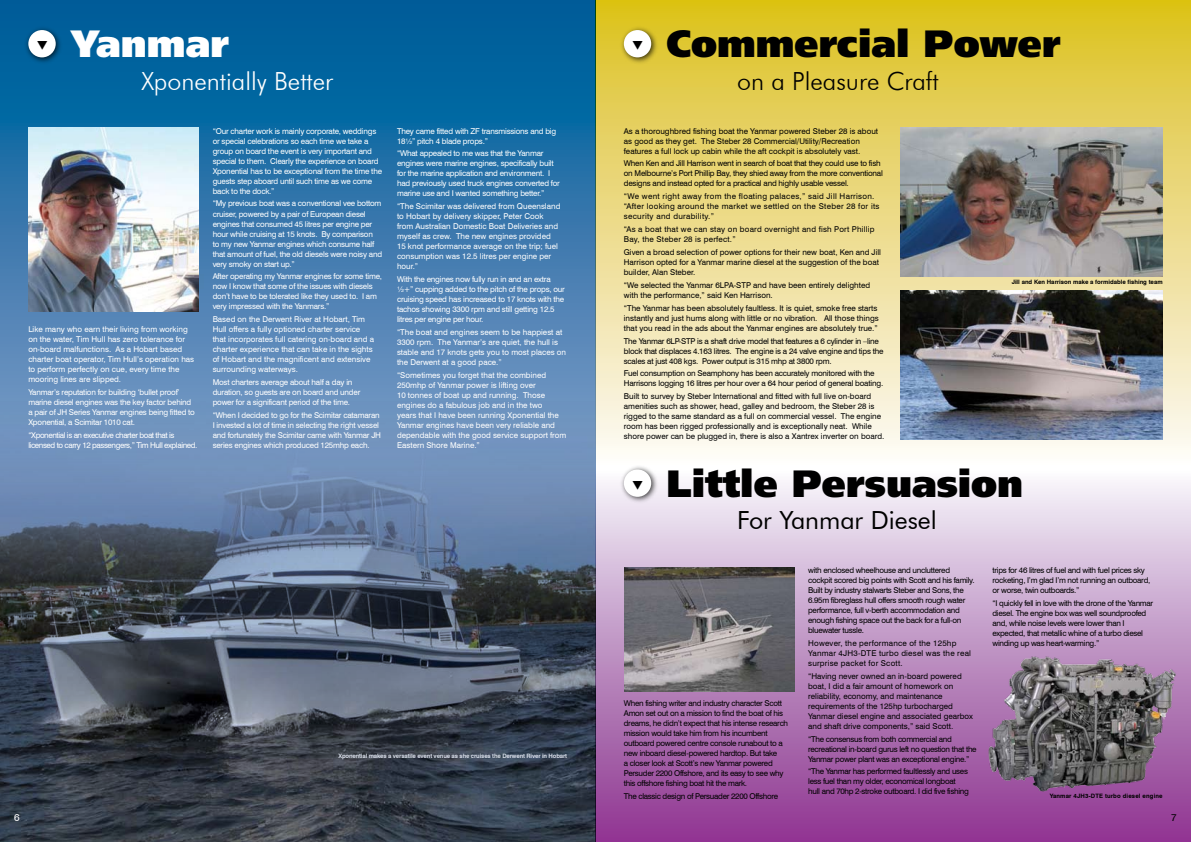
<style>
.page{position:relative;width:1191px;height:842px;background:#fff}
.page>*{position:absolute;margin:0;border:0;box-sizing:border-box;transform-origin:0 0}
.t1{font:900 38px "Frutiger";color:#000}
.t2{font:900 38px "Frutiger";color:#fff}
.t3{font:300 25px "Futura BT";color:#fff}
.t4{font:300 25px "Futura BT";color:#000}
.t5{font:25px "Futura BT";color:#000}
.t6{font:8px/10px "Swiss 721 BT";letter-spacing:-.025em;color:#000}
.t7{font:8px/10px "Swiss 721 BT";letter-spacing:-.025em;color:#fff}
.t8{font:8px/10px "Swiss 721 BT";color:#000}
.t9{font:8px/10px "Swiss 721 BT";color:#fff}
.t10{font:8px/10px "Swiss 721 BT";letter-spacing:.025em;color:#000}
.t11{font:8px/10px "Swiss 721 BT";letter-spacing:.035em;color:#000}
.t12{font:8px/10px "Swiss 721 BT";letter-spacing:-.05em;color:#fff}
.t13{font:700 6px "Swiss 721 BT";letter-spacing:-.025em;color:#fffefa}
.t14{font:700 6px "Swiss 721 BT";color:#000}
.t15{font:700 6px "Swiss 721 BT";letter-spacing:.025em;color:#000}
</style>
<div class="page">
<svg style="left:0;top:0;width:595px;height:842px;background:#40698d"></svg>
<div style="left:595px;top:0;width:596px;height:468px;background:linear-gradient(to bottom,#dcc020,#fdfafb)"></div>
<div style="left:595px;top:468px;width:596px;height:374px;background:linear-gradient(to bottom,#f5f6fa,#8b328e)"></div>
<img style="left:28px;top:128px;width:170px;height:184px">
<img style="left:900px;top:291px;width:262px;height:148px">
<img style="left:900px;top:128px;width:262px;height:148px">
<div style="left:24px;top:25px;width:40px;height:40px;background:#000;opacity:.75"></div>
<div style="left:28px;top:30px;width:28px;height:27px;background:#fff;border-radius:50%"></div>
<div style="left:619px;top:25px;width:40px;height:40px;background:#000;opacity:.75"></div>
<div style="left:624px;top:30px;width:27px;height:27px;background:#fff;border-radius:50%"></div>
<div style="left:619px;top:465px;width:40px;height:40px;background:#000;opacity:.75"></div>
<div style="left:624px;top:469px;width:27px;height:28px;background:#fff;border-radius:50%"></div>
<img style="left:624px;top:567px;width:170px;height:124px">
<img style="left:985px;top:655px;width:192px;height:139px">
<h1 class="t2" style="left:71px;top:21px;width:160px">Yanmar</h1>
<h2 class="t3" style="left:142px;top:66px;width:193px">Xponentially Better</h2>
<p class="t9" style="left:28px;top:324px;width:167px">Like many who earn their living from working on the water, Tim Hull has zero tolerance for on-board malfunctions. As a Hobart based charter boat operator, Tim Hull’s operation has to perform perfectly on cue, every time the mooring lines are slipped.</p>
<p class="t7" style="left:28px;top:387px;width:168px">Yanmar’s reputation for building ‘bullet proof’ marine diesel engines was the key factor behind a pair of JH Series Yanmar engines being fitted to Xponential, a Scimitar 1010 cat.</p>
<p class="t12" style="left:28px;top:430px;width:170px">“Xponential is an executive charter boat that is licensed to carry 12 passengers,” Tim Hull explained.</p>
<p class="t7" style="left:213px;top:126px;width:171px">“Our charter work is mainly corporate, weddings or special celebrations so each time we take a group on board the event is very important and special to them. Clearly the experience on board Xponential has to be exceptional from the time the guests step aboard until such time as we come back to the dock.”</p>
<p class="t7" style="left:213px;top:199px;width:171px">“My previous boat was a conventional vee bottom cruiser, powered by a pair of European diesel engines that consumed 45 litres per engine per hour while cruising at 15 knots. By comparison<br>to my new Yanmar engines which consume half that amount of fuel, the old diesels were noisy and very smoky on start up.”</p>
<p class="t7" style="left:213px;top:271px;width:171px">After operating my Yanmar engines for some time, now I know that some of the issues with diesels don’t have to be tolerated like they used to. I am very impressed with the Yanmars.”</p>
<p class="t9" style="left:213px;top:314px;width:163px">Based on the Derwent River at Hobart, Tim Hull offers a fully optioned charter service that incorporates full catering on-board and a charter experience that can take in the sights of Hobart and the magnificent and extensive surrounding waterways.</p>
<p class="t7" style="left:213px;top:377px;width:149px">Most charters average about half a day in duration, so guests are on board and under power for a significant period of the time.</p>
<p class="t7" style="left:213px;top:410px;width:170px">“When I decided to go for the Scimitar catamaran I invested a lot of time in selecting the right vessel and fortunately the Scimitar came with Yanmar JH series engines which produced 125mhp each.</p>
<p class="t7" style="left:397px;top:126px;width:161px">They came fitted with ZF transmissions and big<br>18½” pitch 4 blade props.”</p>
<p class="t7" style="left:397px;top:149px;width:164px">“What appealed to me was that the Yanmar engines were marine engines, specifically built for the marine application and environment. I had previously used truck engines converted for marine use and I wanted something better.”</p>
<p class="t9" style="left:397px;top:201px;width:165px">“The Scimitar was delivered from Queensland to Hobart by delivery skipper, Peter Cook from Australian Domestic Boat Deliveries and myself as crew. The new engines provided 15 knot performance average on the trip; fuel consumption was 12.5 litres per engine per hour.”</p>
<p class="t7" style="left:397px;top:274px;width:169px">With the engines now fully run in and an extra ½+” cupping added to the pitch of the props, our cruising speed has increased to 17 knots with the tachos showing 3300 rpm and still getting 12.5 litres per engine per hour.</p>
<p class="t9" style="left:397px;top:327px;width:171px">“The boat and engines seem to be happiest at 3300 rpm. The Yanmar’s are quiet, the hull is stable and 17 knots gets you to most places on the Derwent at a good pace.”</p>
<p class="t9" style="left:397px;top:370px;width:171px">“Sometimes you forget that the combined 250mhp of Yanmar power is lifting over<br>10 tonnes of boat up and running. Those engines do a fabulous job and in the two<br>years that I have been running Xponential the Yanmar engines have been very reliable and dependable with the good service support from Eastern Shore Marine.”</p>
<p class="t13" style="left:338px;top:752px;width:230px">Xponential makes a versatile event venue as she cruises the Derwent River in Hobart</p>
<h1 class="t1" style="left:666px;top:21px;width:396px">Commercial Power</h1>
<h2 class="t4" style="left:737px;top:66px;width:203px">on a Pleasure Craft</h2>
<p class="t8" style="left:624px;top:126px;width:256px">As a thoroughbred fishing boat the Yanmar powered Steber 28 is about as good as they get. The Steber 28 Commercial/Utility/Recreation features a full lock up cabin while the aft cockpit is absolutely vast.</p>
<p class="t6" style="left:624px;top:159px;width:260px">When Ken and Jill Harrison went in search of boat that they could use to fish on Melbourne’s Port Phillip Bay, they shied away from the more conventional designs and instead opted for a practical and highly usable vessel.</p>
<p class="t11" style="left:624px;top:191px;width:257px">“We went right away from the floating palaces,” said Jill Harrison. “After looking around the market we settled on the Steber 28 for its security and durability.”</p>
<p class="t10" style="left:624px;top:224px;width:252px">“As a boat that we can stay on board overnight and fish Port Phillip<br>Bay, the Steber 28 is perfect.”</p>
<p class="t8" style="left:624px;top:247px;width:259px">Given a broad selection of power options for their new boat, Ken and Jill<br>Harrison opted for a Yanmar marine diesel at the suggestion of the boat builder, Alan Steber.</p>
<p class="t8" style="left:624px;top:280px;width:248px">“We selected the Yanmar 6LPA-STP and have been entirely delighted with the performance,” said Ken Harrison.</p>
<p class="t8" style="left:624px;top:303px;width:256px">“The Yanmar has been absolutely faultless. It is quiet, smoke free starts instantly and just hums along with little or no vibration. All those things that you read in the ads about the Yanmar engines are absolutely true.”</p>
<p class="t6" style="left:624px;top:336px;width:261px">The Yanmar 6LP-STP is a shaft drive model that features a 6 cylinder in –line block that displaces 4.163 litres. The engine is a 24 valve engine and tips the scales at just 408 kgs. Power output is 315 mhp at 3800 rpm.</p>
<p class="t6" style="left:624px;top:368px;width:261px">Fuel consumption on Seamphony has been accurately monitored with the<br>Harrisons logging 16 litres per hour over a 64 hour period of general boating.</p>
<p class="t8" style="left:624px;top:391px;width:262px">Built to survey by Steber International and fitted with full live on-board amenities such as shower, head, galley and bedroom, the Steber 28 is rigged to the same standard as a full on commercial vessel. The engine room has been rigged professionally and is exceptionally neat. While shore power can be plugged in, there is also a Xantrex inverter on board.</p>
<p class="t14" style="left:1011px;top:278px;width:152px">Jill and Ken Harrison make a formidable fishing team</p>
<h1 class="t1" style="left:666px;top:460px;width:358px">Little Persuasion</h1>
<h2 class="t5" style="left:737px;top:505px;width:201px">For Yanmar Diesel</h2>
<p class="t6" style="left:624px;top:698px;width:166px">When fishing writer and industry character Scott Amon set out on a mission to find the boat of his dreams, he didn’t expect that his intense research mission would take him from his incumbent outboard powered centre console runabout to a new inboard diesel-powered hardtop. But take<br>a closer look at Scott’s new Yanmar powered Persuder 2200 Offshore, and its easy to see why this offshore fishing boat hit the mark.</p>
<p class="t6" style="left:624px;top:791px;width:156px">The classic design of Persuader 2200 Offshore</p>
<p class="t6" style="left:808px;top:565px;width:168px">with enclosed wheelhouse and uncluttered cockpit scored big points with Scott and his family.<br>Built by industry stalwarts Steber and Sons, the 6.95m fibreglass hull offers smooth rough water performance, full v-berth accommodation and enough fishing space out the back for a full-on bluewater tussle.</p>
<p class="t10" style="left:808px;top:638px;width:164px">However, the performance of the 125hp<br>Yanmar 4JH3-DTE turbo diesel was the real surprise packet for Scott.</p>
<p class="t8" style="left:808px;top:671px;width:166px">“Having never owned an in-board powered boat, I did a fair amount of homework on reliability, economy, and maintenance requirements of the 125hp turbocharged Yanmar diesel engine and associated gearbox and shaft drive components,” said Scott.</p>
<p class="t6" style="left:808px;top:734px;width:170px">“The consensus from both commercial and recreational in-board gurus left no question that the<br>Yanmar power plant was an exceptional engine.”</p>
<p class="t6" style="left:808px;top:766px;width:162px">“The Yanmar has performed faultlessly and uses less fuel than my older, economical longboat hull and 70hp 2-stroke outboard. I did five fishing</p>
<p class="t6" style="left:992px;top:565px;width:159px">trips for 46 litres of fuel and with fuel prices sky rocketing, I’m glad I’m not running an outboard, or worse, twin outboards.”</p>
<p class="t6" style="left:992px;top:598px;width:162px">“I quickly fell in love with the drone of the Yanmar diesel. The engine box was well soundproofed and, while noise levels were lower than I expected, that metallic whine of a turbo diesel winding up was heart-warming.”</p>
<p class="t15" style="left:1049px;top:792px;width:114px">Yanmar 4JH3-DTE turbo diesel engine</p>
</div>
